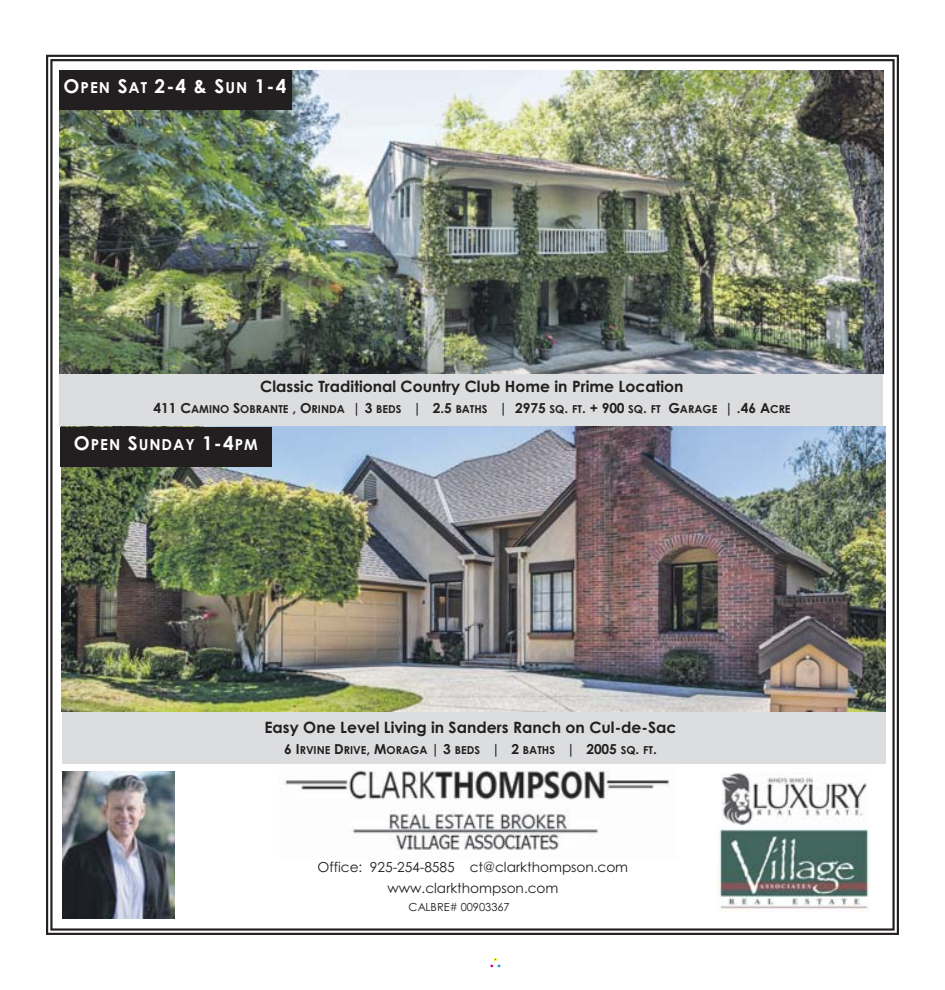
<style>
.page{position:relative;width:945px;height:990px;background:#fff}
.page>*{position:absolute;margin:0;border:0;box-sizing:border-box;transform-origin:0 0}
.t1{font:700 19.12px "Century Gothic";color:#fff}
.t2{font:700 15.62px "Century Gothic";color:#231f20}
.t3{font:700 15.12px "Century Gothic";letter-spacing:.06em;color:#fff}
.t4{font:13.75px/21px "Century Gothic";letter-spacing:-.005em;color:#231f20;text-align:center}
.t5{font:11.12px "Century Gothic";letter-spacing:-.005em;color:#231f20}
.t6{font:700 11px "Century Gothic";color:#231f20}
.s1{font-size:15.12px}
.s2{font-size:13.75px}
.s3{font-size:19.12px}
</style>
<div class="page">
<div style="left:490px;top:958px;width:11px;height:10px;border:1px solid #fff"></div>
<img style="left:46px;top:55px;width:853px;height:880px">
<img style="left:63px;top:771px;width:111px;height:148px">
<img style="left:62px;top:427px;width:824px;height:284px">
<div style="left:59px;top:70px;width:233px;height:40px;background:#231f20"></div>
<div style="left:61px;top:427px;width:211px;height:39px;background:#231f20"></div>
<h1 class="t1" style="left:64px;top:79px;width:224px">O<span class="s1">PEN</span> S<span class="s1">AT</span> 2-4 &amp; S<span class="s1">UN</span> 1-4</h1>
<h2 class="t2" style="left:260px;top:381px;width:425px">Classic Traditional Country Club Home in Prime Location</h2>
<p class="t6" style="left:154px;top:405px;width:639px"><span class="s2">411 C</span>AMINO <span class="s2">S</span>OBRANTE <span class="s2">, O</span>RINDA <span class="s2">| 3</span> BEDS <span class="s2">| 2.5</span> BATHS <span class="s2">| 2975</span> SQ<span class="s2">.</span> FT<span class="s2">. + 900</span> SQ<span class="s2">.</span> FT <span class="s2">G</span>ARAGE <span class="s2">| .46 A</span>CRE</p>
<h3 class="t3" style="left:74px;top:438px;width:186px"><span class="s3">O</span>PEN <span class="s3">S</span>UNDAY <span class="s3">1-4</span>PM</h3>
<h2 class="t2" style="left:264px;top:721px;width:414px">Easy One Level Living in Sanders Ranch on Cul-de-Sac</h2>
<p class="t6" style="left:284px;top:746px;width:374px"><span class="s2">6 I</span>RVINE <span class="s2">D</span>RIVE<span class="s2">, M</span>ORAGA <span class="s2">| 3</span> BEDS <span class="s2">| 2</span> BATHS <span class="s2">| 2005</span> SQ<span class="s2">.</span> FT<span class="s2">.</span></p>
<p class="t4" style="left:318px;top:857px;width:312px">Office: 925-254-8585 ct@clarkthompson.com www.clarkthompson.com</p>
<p class="t5" style="left:408px;top:901px;width:103px">CALBRE# 00903367</p>
</div>
